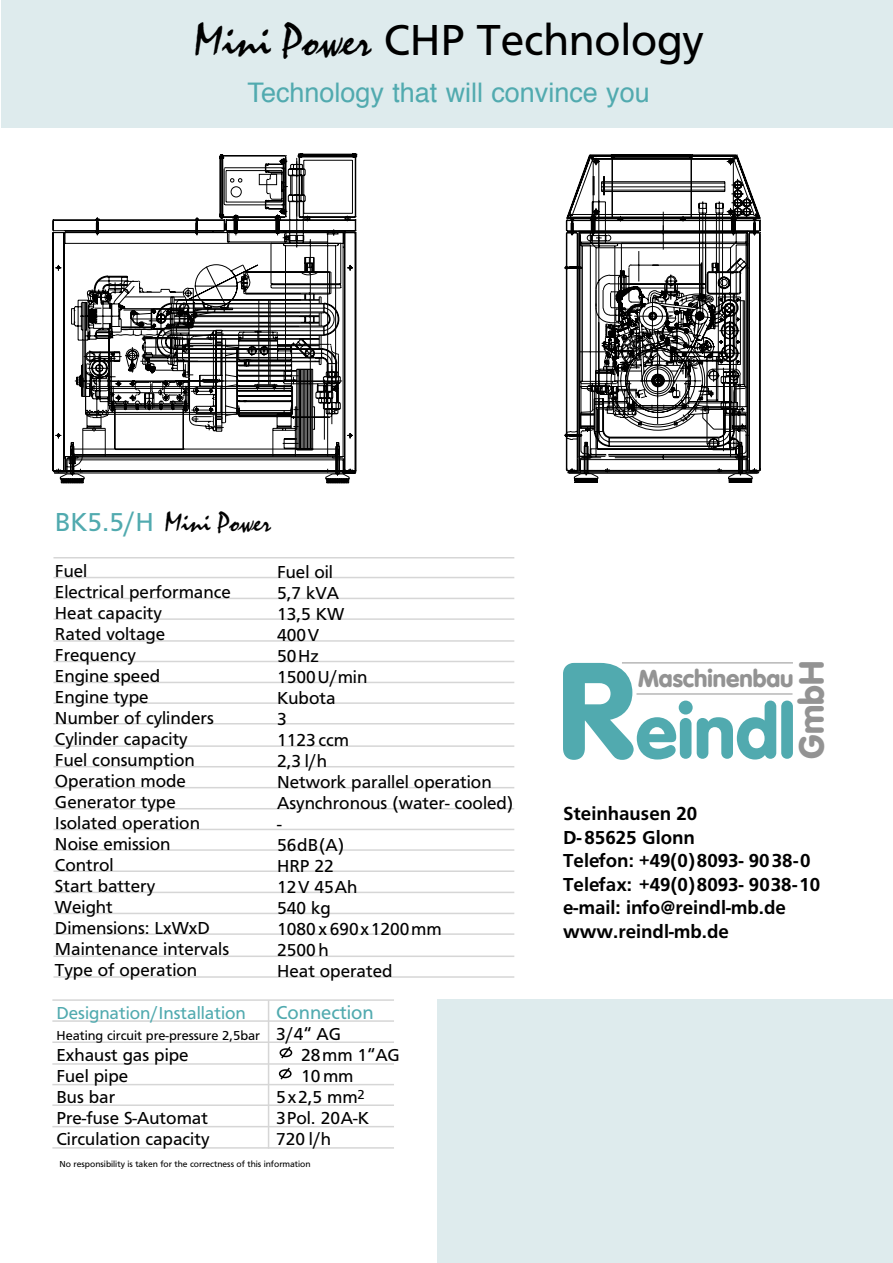
<style>
.page{position:relative;width:893px;height:1263px;background:#fff}
.page>*{position:absolute;margin:0;border:0;box-sizing:border-box;transform-origin:0 0}
.t1{font:900 135px "VAG Rounded";color:#51aaaf}
.t2{font:900 75px "VAG Rounded";color:#51aaaf}
.t3{font:45px "Frutus T";color:#000}
.t4{font:900 34.35px "VAG Rounded";color:#939393}
.t5{font:27px "Helvetica";color:#51aaaf}
.t6{font:27px "Mistral";color:#000}
.t7{font:900 24px "VAG Rounded";color:#939393}
.t8{font:500 19.5px "Frutus T";color:#000}
.t9{font:19.5px "Frutus T";color:#51aaaf}
.t10{font:18px "Frutus T";color:#000}
.t11{font:18px "Frutus T";color:#51aaaf}
.t12{font:13.5px "Frutus T";color:#000}
.t13{font:9px "Frutus T";color:#000}
.s1{font-family:"Mistral"}
.s2{font-family:"Frutus T";color:#51aaaf}
</style>
<div class="page">
<div style="left:1px;top:0;width:892px;height:128px;background:#deebed"></div>
<svg style="left:280px;top:1046px;width:12px;height:13px"></svg>
<div style="left:279px;top:1069px;width:13px;height:9px;border:2px solid #000;border-radius:50%"></div>
<svg style="left:279px;top:1067px;width:12px;height:13px"></svg>
<div style="left:437px;top:1000px;width:456px;height:263px;background:#deebed"></div>
<svg style="left:55px;top:153px;width:301px;height:330px"></svg>
<hr style="left:52px;top:999px;width:342px;height:2px;background:#d6d6d6">
<hr style="left:52px;top:1020px;width:342px;height:2px;background:#d6d6d6">
<hr style="left:52px;top:1041px;width:342px;height:2px;background:#d6d6d6">
<hr style="left:52px;top:1063px;width:342px;height:2px;background:#d6d6d6">
<hr style="left:52px;top:1084px;width:342px;height:1px;background:#d6d6d6">
<hr style="left:52px;top:1104px;width:342px;height:2px;background:#d6d6d6">
<hr style="left:52px;top:1126px;width:342px;height:1px;background:#d6d6d6">
<hr style="left:52px;top:1147px;width:342px;height:2px;background:#d6d6d6">
<hr style="left:268px;top:1000px;width:1px;height:149px;background:#d6d6d6">
<svg style="left:564px;top:154px;width:196px;height:329px"></svg>
<svg style="left:580px;top:159px;width:171px;height:268px"></svg>
<hr style="left:636px;top:694px;width:156px;height:1px;background:#939393">
<hr style="left:622px;top:662px;width:171px;height:1px;background:#939393">
<hr style="left:53px;top:976px;width:461px;height:2px;background:#d6d6d6">
<hr style="left:53px;top:557px;width:461px;height:1px;background:#d6d6d6">
<hr style="left:53px;top:598px;width:461px;height:1px;background:#d6d6d6">
<hr style="left:53px;top:618px;width:461px;height:2px;background:#d6d6d6">
<hr style="left:53px;top:577px;width:461px;height:1px;background:#d6d6d6">
<hr style="left:53px;top:640px;width:461px;height:2px;background:#d6d6d6">
<hr style="left:53px;top:682px;width:461px;height:1px;background:#d6d6d6">
<hr style="left:53px;top:702px;width:461px;height:2px;background:#d6d6d6">
<hr style="left:53px;top:723px;width:461px;height:1px;background:#d6d6d6">
<hr style="left:53px;top:745px;width:461px;height:2px;background:#d6d6d6">
<hr style="left:53px;top:766px;width:461px;height:1px;background:#d6d6d6">
<hr style="left:53px;top:787px;width:461px;height:1px;background:#d6d6d6">
<hr style="left:53px;top:808px;width:461px;height:1px;background:#d6d6d6">
<hr style="left:53px;top:829px;width:461px;height:1px;background:#d6d6d6">
<hr style="left:53px;top:849px;width:461px;height:2px;background:#d6d6d6">
<hr style="left:53px;top:870px;width:461px;height:2px;background:#d6d6d6">
<hr style="left:53px;top:892px;width:461px;height:1px;background:#d6d6d6">
<hr style="left:53px;top:913px;width:461px;height:1px;background:#d6d6d6">
<hr style="left:53px;top:933px;width:461px;height:2px;background:#d6d6d6">
<hr style="left:53px;top:955px;width:461px;height:2px;background:#d6d6d6">
<hr style="left:53px;top:661px;width:461px;height:1px;background:#d6d6d6">
<p class="t3" style="left:195px;top:14px;width:510px"><span class="s1">Mini Power</span> CHP Technology</p>
<p class="t5" style="left:247px;top:75px;width:404px">Technology that will convince you</p>
<p class="t6" style="left:55px;top:506px;width:217px"><span class="s2">BK5.5/H</span> Mini Power</p>
<p class="t10" style="left:55px;top:561px;width:34px">Fuel</p>
<p class="t10" style="left:55px;top:582px;width:177px">Electrical performance</p>
<p class="t10" style="left:55px;top:603px;width:108px">Heat capacity</p>
<p class="t10" style="left:55px;top:624px;width:112px">Rated voltage</p>
<p class="t10" style="left:55px;top:645px;width:82px">Frequency</p>
<p class="t10" style="left:55px;top:666px;width:107px">Engine speed</p>
<p class="t10" style="left:55px;top:687px;width:95px">Engine type</p>
<p class="t10" style="left:55px;top:708px;width:160px">Number of cylinders</p>
<p class="t10" style="left:55px;top:729px;width:134px">Cylinder capacity</p>
<p class="t10" style="left:55px;top:750px;width:141px">Fuel consumption</p>
<p class="t10" style="left:55px;top:771px;width:133px">Operation mode</p>
<p class="t10" style="left:55px;top:792px;width:122px">Generator type</p>
<p class="t10" style="left:55px;top:813px;width:147px">Isolated operation</p>
<p class="t10" style="left:55px;top:834px;width:117px">Noise emission</p>
<p class="t10" style="left:55px;top:855px;width:60px">Control</p>
<p class="t10" style="left:55px;top:876px;width:102px">Start battery</p>
<p class="t10" style="left:55px;top:897px;width:59px">Weight</p>
<p class="t10" style="left:55px;top:918px;width:156px">Dimensions: LxWxD</p>
<p class="t10" style="left:55px;top:939px;width:176px">Maintenance intervals</p>
<p class="t10" style="left:55px;top:960px;width:144px">Type of operation</p>
<p class="t10" style="left:277px;top:561px;width:57px">Fuel oil</p>
<p class="t10" style="left:277px;top:582px;width:64px">5,7 kVA</p>
<p class="t10" style="left:277px;top:603px;width:69px">13,5 KW</p>
<p class="t10" style="left:277px;top:624px;width:44px">400V</p>
<p class="t10" style="left:277px;top:645px;width:44px">50Hz</p>
<p class="t10" style="left:277px;top:666px;width:92px">1500U/min</p>
<p class="t10" style="left:277px;top:687px;width:60px">Kubota</p>
<p class="t10" style="left:277px;top:708px;width:11px">3</p>
<p class="t10" style="left:277px;top:729px;width:73px">1123 ccm</p>
<p class="t10" style="left:277px;top:750px;width:51px">2,3 l/h</p>
<p class="t10" style="left:277px;top:771px;width:216px">Network parallel operation</p>
<p class="t10" style="left:277px;top:792px;width:238px">Asynchronous (water- cooled)</p>
<p class="t10" style="left:277px;top:813px;width:6px">-</p>
<p class="t10" style="left:277px;top:834px;width:69px">56dB(A)</p>
<p class="t10" style="left:277px;top:855px;width:58px">HRP 22</p>
<p class="t10" style="left:277px;top:876px;width:82px">12V 45Ah</p>
<p class="t10" style="left:277px;top:897px;width:55px">540 kg</p>
<p class="t10" style="left:277px;top:918px;width:166px">1080 x 690x1200mm</p>
<p class="t10" style="left:277px;top:939px;width:53px">2500 h</p>
<p class="t10" style="left:277px;top:960px;width:117px">Heat operated</p>
<p class="t11" style="left:56px;top:1003px;width:191px">Designation/Installation</p>
<p class="t12" style="left:56px;top:1028px;width:205px">Heating circuit pre-pressure 2,5bar</p>
<p class="t10" style="left:56px;top:1045px;width:134px">Exhaust gas pipe</p>
<p class="t10" style="left:56px;top:1066px;width:73px">Fuel pipe</p>
<p class="t10" style="left:56px;top:1087px;width:60px">Bus bar</p>
<p class="t10" style="left:56px;top:1108px;width:153px">Pre-fuse S-Automat</p>
<p class="t10" style="left:56px;top:1129px;width:155px">Circulation capacity</p>
<p class="t9" style="left:276px;top:1001px;width:99px">Connection</p>
<p class="t10" style="left:276px;top:1024px;width:66px">3/4“ AG</p>
<p class="t10" style="left:301px;top:1045px;width:100px">28mm 1“AG</p>
<p class="t10" style="left:301px;top:1066px;width:54px">10 mm</p>
<p class="t10" style="left:276px;top:1087px;width:90px">5x2,5 mm<sup>2</sup></p>
<p class="t10" style="left:276px;top:1108px;width:94px">3Pol. 20A-K</p>
<p class="t10" style="left:276px;top:1129px;width:56px">720 l/h</p>
<p class="t13" style="left:60px;top:1159px;width:253px">No responsibility is taken for the correctness of this information</p>
<p class="t1" style="left:558px;top:630px;width:79px">R</p>
<p class="t7" style="left:638px;top:664px;width:157px">Maschinenbau</p>
<p class="t4" style="left:791px;top:759px;width:99px;rotate:-90deg">GmbH</p>
<p class="t2" style="left:636px;top:686px;width:161px">eindl</p>
<p class="t8" style="left:563px;top:802px;width:136px">Steinhausen 20</p>
<p class="t8" style="left:563px;top:826px;width:133px">D- 85625 Glonn</p>
<p class="t8" style="left:563px;top:849px;width:249px">Telefon: +49(0)8093- 9038-0</p>
<p class="t8" style="left:563px;top:873px;width:259px">Telefax: +49(0)8093- 9038-10</p>
<p class="t8" style="left:563px;top:896px;width:224px">e-mail: info@reindl-mb.de</p>
<p class="t8" style="left:563px;top:920px;width:167px">www.reindl-mb.de</p>
</div>
